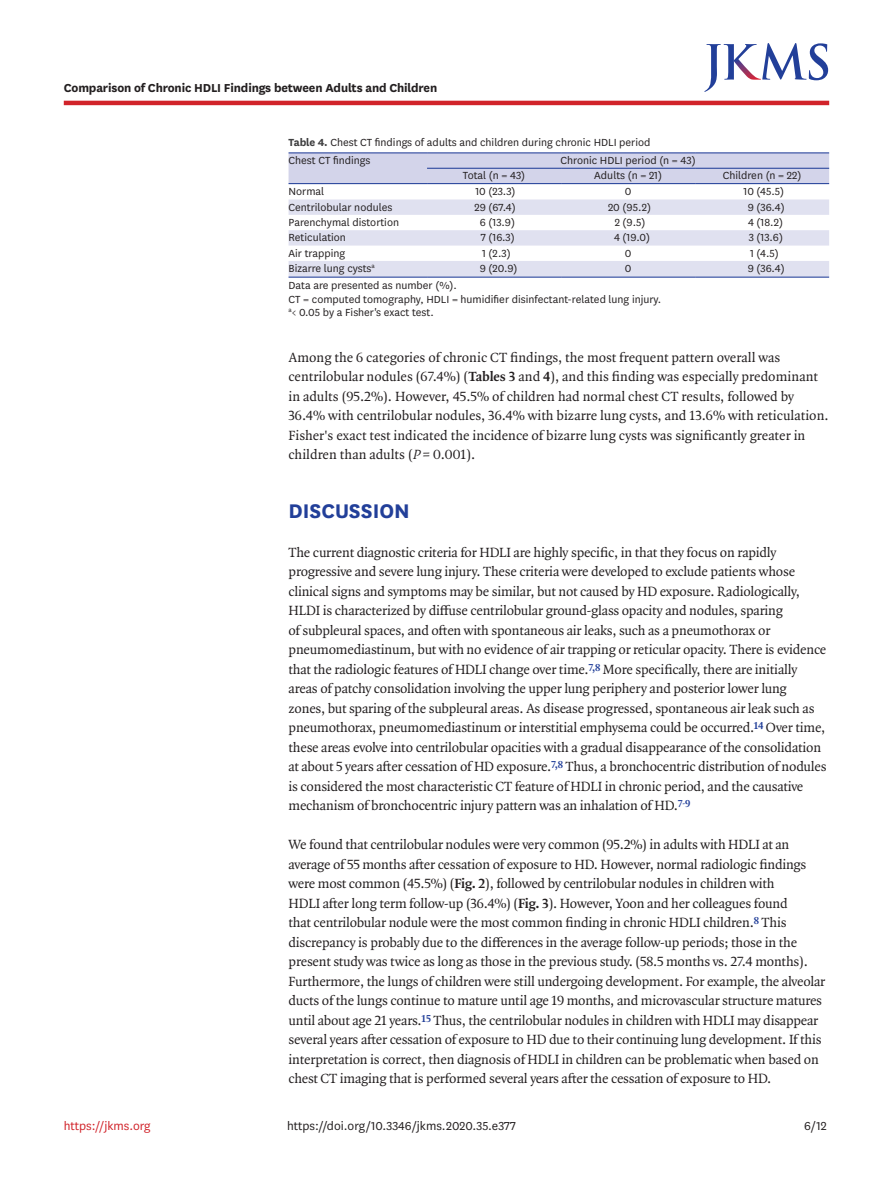
<style>
.page{position:relative;width:893px;height:1191px;background:#fff}
.page>*{position:absolute;margin:0;border:0;box-sizing:border-box;transform-origin:0 0}
.body_title1{font:700 23.1px "National";color:#223f99}
.body_p{font:14.25px/19.5px "Quadraat OT";letter-spacing:-.015em;color:#231f20}
.body_p_first{font:14.25px/19.5px "Quadraat OT";letter-spacing:-.015em;color:#231f20}
.alt-title-type{font:700 13.5px "National";letter-spacing:-.01em;color:#231f20}
.doi_running_footer{font:13.5px "National";color:#231f20}
.t1{font:13.5px "National";color:#d1232a}
.tbody_entry{font:12px "National";color:#231f20}
.table-wrap-foot_p{font:12px "National";color:#231f20}
.thead_entry{font:12px "National";color:#231f20}
.table-wrap_caption{font:12px "National";color:#231f20}
.table-wrap-foot_p_fi{font:12px "National";color:#231f20}
.s1{font-weight:700;color:#3e3e3f}
.s2{font-weight:700}
.s3{font-style:italic}
</style>
<div class="page">
<hr style="left:64px;top:101px;width:765px;height:4px;background:#d1232a">
<svg style="left:704px;top:43px;width:124px;height:49px"></svg>
<div style="left:289px;top:153px;width:540px;height:30px;background:#d3d4ea"></div>
<svg style="left:289px;top:199px;width:540px;height:78px"></svg>
<hr style="left:289px;top:152px;width:138px;height:1px;background:#223f99">
<hr style="left:427px;top:152px;width:134px;height:1px;background:#223f99">
<hr style="left:561px;top:152px;width:134px;height:1px;background:#223f99">
<hr style="left:695px;top:152px;width:134px;height:1px;background:#223f99">
<hr style="left:427px;top:168px;width:134px;height:1px;background:#223f99">
<hr style="left:561px;top:168px;width:134px;height:1px;background:#223f99">
<hr style="left:695px;top:168px;width:134px;height:1px;background:#223f99">
<hr style="left:289px;top:183px;width:138px;height:1px;background:#223f99">
<hr style="left:427px;top:183px;width:134px;height:1px;background:#223f99">
<hr style="left:561px;top:183px;width:134px;height:1px;background:#223f99">
<hr style="left:695px;top:183px;width:134px;height:1px;background:#223f99">
<hr style="left:289px;top:277px;width:138px;height:1px;background:#223f99">
<hr style="left:427px;top:277px;width:134px;height:1px;background:#223f99">
<hr style="left:561px;top:277px;width:134px;height:1px;background:#223f99">
<hr style="left:695px;top:277px;width:134px;height:1px;background:#223f99">
<p class="alt-title-type" style="left:64px;top:78px;width:375px">Comparison of Chronic HDLI Findings between Adults and Children</p>
<p class="table-wrap_caption" style="left:289px;top:135px;width:363px"><span class="s1">Table 4.</span> Chest CT findings of adults and children during chronic HDLI period</p>
<p class="thead_entry" style="left:289px;top:152px;width:83px">Chest CT findings</p>
<p class="thead_entry" style="left:560px;top:152px;width:137px">Chronic HDLI period (n = 43)</p>
<p class="thead_entry" style="left:463px;top:168px;width:64px">Total (n = 43)</p>
<p class="thead_entry" style="left:594px;top:168px;width:69px">Adults (n = 21)</p>
<p class="thead_entry" style="left:723px;top:168px;width:80px">Children (n = 22)</p>
<p class="tbody_entry" style="left:289px;top:184px;width:37px">Normal</p>
<p class="tbody_entry" style="left:475px;top:184px;width:42px">10 (23.3)</p>
<p class="tbody_entry" style="left:625px;top:184px;width:8px">0</p>
<p class="tbody_entry" style="left:743px;top:184px;width:42px">10 (45.5)</p>
<p class="tbody_entry" style="left:289px;top:199px;width:105px">Centrilobular nodules</p>
<p class="tbody_entry" style="left:474px;top:199px;width:43px">29 (67.4)</p>
<p class="tbody_entry" style="left:608px;top:199px;width:44px">20 (95.2)</p>
<p class="tbody_entry" style="left:748px;top:199px;width:38px">9 (36.4)</p>
<p class="tbody_entry" style="left:289px;top:214px;width:112px">Parenchymal distortion</p>
<p class="tbody_entry" style="left:480px;top:214px;width:37px">6 (13.9)</p>
<p class="tbody_entry" style="left:615px;top:214px;width:32px">2 (9.5)</p>
<p class="tbody_entry" style="left:748px;top:214px;width:37px">4 (18.2)</p>
<p class="tbody_entry" style="left:289px;top:230px;width:59px">Reticulation</p>
<p class="tbody_entry" style="left:481px;top:230px;width:35px">7 (16.3)</p>
<p class="tbody_entry" style="left:614px;top:230px;width:38px">4 (19.0)</p>
<p class="tbody_entry" style="left:749px;top:230px;width:36px">3 (13.6)</p>
<p class="tbody_entry" style="left:289px;top:245px;width:58px">Air trapping</p>
<p class="tbody_entry" style="left:482px;top:245px;width:30px">1 (2.3)</p>
<p class="tbody_entry" style="left:625px;top:245px;width:8px">0</p>
<p class="tbody_entry" style="left:750px;top:245px;width:30px">1 (4.5)</p>
<p class="tbody_entry" style="left:289px;top:260px;width:88px">Bizarre lung cysts<sup>a</sup></p>
<p class="tbody_entry" style="left:480px;top:260px;width:39px">9 (20.9)</p>
<p class="tbody_entry" style="left:625px;top:260px;width:8px">0</p>
<p class="tbody_entry" style="left:748px;top:260px;width:38px">9 (36.4)</p>
<p class="table-wrap-foot_p_fi" style="left:289px;top:278px;width:170px">Data are presented as number (%).</p>
<p class="table-wrap-foot_p" style="left:289px;top:291px;width:374px">CT = computed tomography, HDLI = humidifier disinfectant-related lung injury.</p>
<p class="table-wrap-foot_p" style="left:289px;top:305px;width:147px"><sup>a</sup>&lt; 0.05 by a Fisher's exact test.</p>
<p class="body_p" style="left:289px;top:347px;width:542px">Among the 6 categories of chronic CT findings, the most frequent pattern overall was centrilobular nodules (67.4%) (<span class="s2">Tables 3</span> and <span class="s2">4</span>), and this finding was especially predominant in adults (95.2%). However, 45.5% of children had normal chest CT results, followed by 36.4% with centrilobular nodules, 36.4% with bizarre lung cysts, and 13.6% with reticulation.<br>Fisher's exact test indicated the incidence of bizarre lung cysts was significantly greater in children than adults (<span class="s3">P</span> = 0.001).</p>
<p class="body_title1" style="left:289px;top:494px;width:123px">DISCUSSION</p>
<p class="body_p_first" style="left:289px;top:542px;width:540px">The current diagnostic criteria for HDLI are highly specific, in that they focus on rapidly progressive and severe lung injury. These criteria were developed to exclude patients whose clinical signs and symptoms may be similar, but not caused by HD exposure. Radiologically, HLDI is characterized by diffuse centrilobular ground-glass opacity and nodules, sparing<br>of subpleural spaces, and often with spontaneous air leaks, such as a pneumothorax or pneumomediastinum, but with no evidence of air trapping or reticular opacity. There is evidence that the radiologic features of HDLI change over time.<sup>7,8</sup> More specifically, there are initially areas of patchy consolidation involving the upper lung periphery and posterior lower lung zones, but sparing of the subpleural areas. As disease progressed, spontaneous air leak such as pneumothorax, pneumomediastinum or interstitial emphysema could be occurred.<sup>14</sup> Over time, these areas evolve into centrilobular opacities with a gradual disappearance of the consolidation at about 5 years after cessation of HD exposure.<sup>7,8</sup> Thus, a bronchocentric distribution of nodules is considered the most characteristic CT feature of HDLI in chronic period, and the causative mechanism of bronchocentric injury pattern was an inhalation of HD.<sup>7</sup><sup>-</sup><sup>9</sup></p>
<p class="body_p" style="left:289px;top:835px;width:538px">We found that centrilobular nodules were very common (95.2%) in adults with HDLI at an average of 55 months after cessation of exposure to HD. However, normal radiologic findings were most common (45.5%) (<span class="s2">Fig. 2</span>), followed by centrilobular nodules in children with<br>HDLI after long term follow-up (36.4%) (<span class="s2">Fig. 3</span>). However, Yoon and her colleagues found<br>that centrilobular nodule were the most common finding in chronic HDLI children.<sup>8</sup> This discrepancy is probably due to the differences in the average follow-up periods; those in the present study was twice as long as those in the previous study. (58.5 months vs. 27.4 months).<br>Furthermore, the lungs of children were still undergoing development. For example, the alveolar ducts of the lungs continue to mature until age 19 months, and microvascular structure matures until about age 21 years.<sup>15</sup> Thus, the centrilobular nodules in children with HDLI may disappear several years after cessation of exposure to HD due to their continuing lung development. If this interpretation is correct, then diagnosis of HDLI in children can be problematic when based on chest CT imaging that is performed several years after the cessation of exposure to HD.</p>
<p class="t1" style="left:64px;top:1116px;width:88px">https://jkms.org</p>
<p class="doi_running_footer" style="left:287px;top:1116px;width:230px">https://doi.org/10.3346/jkms.2020.35.e377</p>
<p class="doi_running_footer" style="left:804px;top:1116px;width:24px">6/12</p>
</div>
